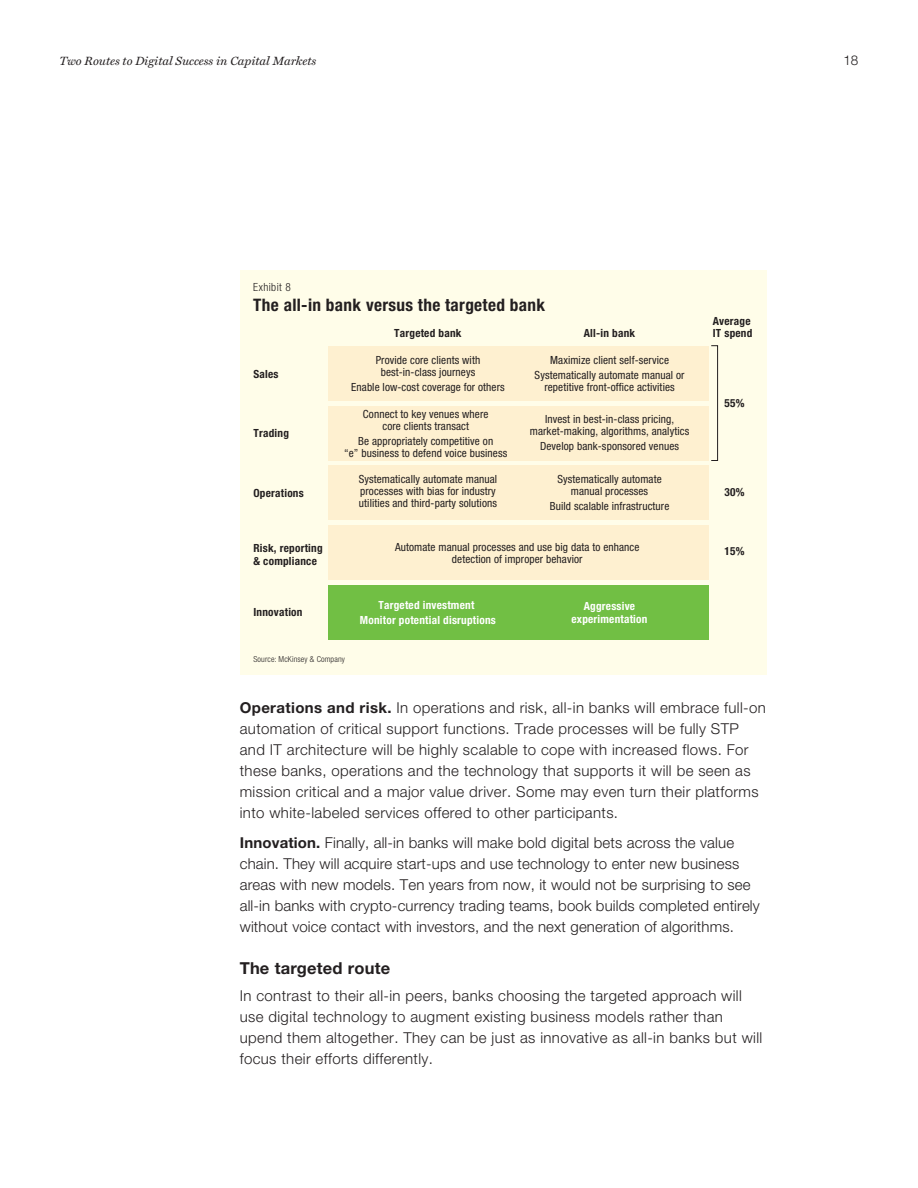
<style>
.page{position:relative;width:918px;height:1188px;background:#fff}
.page>*{position:absolute;margin:0;border:0;box-sizing:border-box;transform-origin:0 0}
.t1{font:700 condensed 17.25px "Helvetica Neue LT Std";letter-spacing:.02em;color:#231f20}
.sub_head{font:700 16.5px "Helvetica Neue LT Std";letter-spacing:.01em;color:#231f20}
.Text{font:300 15px/21px "Helvetica Neue LT Std";letter-spacing:.025em;color:#231f20}
.t2{font:300 13.5px "Helvetica Neue LT Std";color:#231f20}
.t3{font:italic 12px "Miller Text";color:#231f20}
.t4{font:condensed 11.25px/12px "Helvetica Neue LT Std";letter-spacing:.01em;color:#231f20;text-align:center}
.t5{font:700 condensed 11.25px/12.8px "Helvetica Neue LT Std";letter-spacing:.02em;color:#231f20}
.t6{font:700 condensed 11.25px/15.8px "Helvetica Neue LT Std";letter-spacing:.02em;color:#fff;text-align:center}
.t7{font:300 condensed 11.25px "Helvetica Neue LT Std";letter-spacing:.04em;color:#231f20}
.t8{font:300 condensed 8.25px "Helvetica Neue LT Std";letter-spacing:.02em;color:#231f20}
.s1{font-weight:700}
</style>
<div class="page">
<div style="left:240px;top:270px;width:527px;height:405px;background:#fffde9"></div>
<div style="left:328px;top:346px;width:380px;height:55px;background:#fef0d0"></div>
<div style="left:328px;top:406px;width:380px;height:54px;background:#fef0d0"></div>
<div style="left:328px;top:466px;width:380px;height:54px;background:#fef0d0"></div>
<div style="left:328px;top:525px;width:380px;height:55px;background:#fef0d0"></div>
<div style="left:328px;top:585px;width:380px;height:55px;background:#71bf44"></div>
<div style="left:711px;top:345px;width:7px;height:116px;border:1px solid #231f20"></div>
<p class="t3" style="left:60px;top:54px;width:258px">Two Routes to Digital Success in Capital Markets</p>
<p class="t2" style="left:843px;top:52px;width:17px">18</p>
<p class="t7" style="left:253px;top:281px;width:39px">Exhibit 8</p>
<p class="t1" style="left:253px;top:295px;width:293px">The all-in bank versus the targeted bank</p>
<p class="t5" style="left:254px;top:368px;width:27px">Sales</p>
<p class="t5" style="left:254px;top:427px;width:37px">Trading</p>
<p class="t5" style="left:254px;top:486px;width:52px">Operations</p>
<p class="t5" style="left:254px;top:541px;width:71px">Risk, reporting &amp; compliance</p>
<p class="t5" style="left:254px;top:605px;width:51px">Innovation</p>
<p class="t5" style="left:394px;top:327px;width:69px">Targeted bank</p>
<p class="t5" style="left:584px;top:327px;width:53px">All-in bank</p>
<p class="t4" style="left:376px;top:354px;width:106px">Provide core clients with best-in-class journeys</p>
<p class="t4" style="left:351px;top:381px;width:155px">Enable low-cost coverage for others</p>
<p class="t4" style="left:535px;top:352px;width:151px;line-height:15px">Maximize client self-service<br>Systematically automate manual or</p>
<p class="t4" style="left:544px;top:381px;width:132px">repetitive front-of-ce activities</p>
<p class="t4" style="left:363px;top:408px;width:127px">Connect to key venues where core clients transact</p>
<p class="t4" style="left:344px;top:435px;width:165px">Be appropriately competitive on<br>“e” business to defend voice business</p>
<p class="t4" style="left:530px;top:413px;width:161px">Invest in best-in-class pricing, market-making, algorithms, analytics</p>
<p class="t4" style="left:540px;top:440px;width:140px">Develop bank-sponsored venues</p>
<p class="t4" style="left:359px;top:473px;width:140px;text-align:left">Systematically automate manual processes with bias for industry utilities and third-party solutions</p>
<p class="t4" style="left:557px;top:473px;width:106px">Systematically automate manual processes</p>
<p class="t4" style="left:550px;top:500px;width:121px">Build scalable infrastructure</p>
<p class="t4" style="left:395px;top:541px;width:246px">Automate manual processes and use big data to enhance detection of improper behavior</p>
<p class="t6" style="left:360px;top:597px;width:137px">Targeted investment<br>Monitor potential disruptions</p>
<p class="t6" style="left:571px;top:599px;width:77px;line-height:12.8px">Aggressive experimentation</p>
<p class="t8" style="left:253px;top:655px;width:93px">Source: McKinsey &amp; Company</p>
<p class="t5" style="left:713px;top:314px;width:41px">Average<br>IT spend</p>
<p class="t5" style="left:724px;top:396px;width:22px">55%</p>
<p class="t5" style="left:724px;top:485px;width:22px">30%</p>
<p class="t5" style="left:724px;top:545px;width:22px">15%</p>
<p class="Text" style="left:240px;top:697px;width:528px"><span class="s1">Operations and risk.</span> In operations and risk, all-in banks will embrace full-on automation of critical support functions. Trade processes will be fully STP and IT architecture will be highly scalable to cope with increased flows. For these banks, operations and the technology that supports it will be seen as mission critical and a major value driver. Some may even turn their platforms into white-labeled services offered to other participants.</p>
<p class="Text" style="left:240px;top:832px;width:522px"><span class="s1">Innovation.</span> Finally, all-in banks will make bold digital bets across the value chain. They will acquire start-ups and use technology to enter new business areas with new models. Ten years from now, it would not be surprising to see all-in banks with crypto-currency trading teams, book builds completed entirely without voice contact with investors, and the next generation of algorithms.</p>
<p class="sub_head" style="left:240px;top:958px;width:152px">The targeted route</p>
<p class="Text" style="left:240px;top:985px;width:524px">In contrast to their all-in peers, banks choosing the targeted approach will use digital technology to augment existing business models rather than upend them altogether. They can be just as innovative as all-in banks but will focus their efforts differently.</p>
</div>
